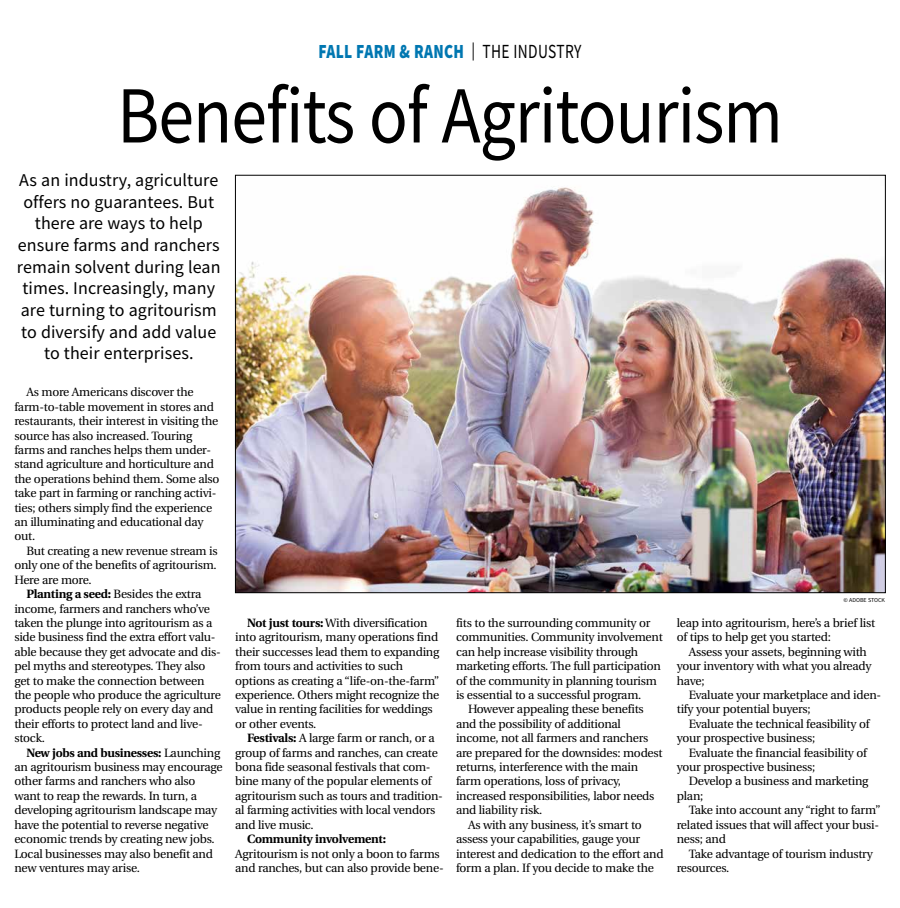
<style>
.page{position:relative;width:900px;height:908px;background:#fff}
.page>*{position:absolute;margin:0;border:0;box-sizing:border-box;transform-origin:0 0}
.t1{font:81px "Source Sans Pro";letter-spacing:-.015em;color:#000;scale:.89 1}
.t2{font:900 20px "Source Sans Pro";letter-spacing:.025em;color:#0077b1;scale:.77 1}
.t3{font:18px/21.6px "Source Sans Pro";letter-spacing:.005em;color:#000;text-align:center}
.t4{font:12px/14.4px "Utopia";letter-spacing:-.02em;color:#000}
.t5{font:700 12px "Utopia";letter-spacing:-.02em;color:#000}
.t6{font:6px "Source Sans Pro";color:#000}
.s1{font-weight:400;font-size:18px;color:#000}
.s2{font-weight:400;color:#000}
.s3{font-weight:700}
</style>
<div class="page">
<img style="left:237px;top:187px;width:647px;height:403px">
<h2 class="t2" style="left:318px;top:38px;width:343px">FALL FARM &amp; RANCH <span class="s1">|</span> <span class="s2">THE INDUSTRY</span></h2>
<h1 class="t1" style="left:117px;top:64px;width:750px">Benefits of Agritourism</h1>
<h3 class="t3" style="left:17px;top:169px;width:205px">As an industry, agriculture offers no guarantees. But there are ways to help ensure farms and ranchers remain solvent during lean times. Increasingly, many are turning to agritourism to diversify and add value to their enterprises.</h3>
<p class="t4" style="left:14px;top:385px;width:207px;text-indent:12px">As more Americans discover the farm-to-table movement in stores and restaurants, their interest in visiting the source has also increased. Touring farms and ranches helps them under&shy;stand agriculture and horticulture and the operations behind them. Some also take part in farming or ranching activi&shy;ties; others simply find the experience an illuminating and educational day out.</p>
<p class="t4" style="left:14px;top:543px;width:205px;text-align:justify;text-indent:12px">But creating a new revenue stream is only one of the benefits of agritourism.<br>Here are more.</p>
<p class="t4" style="left:14px;top:587px;width:208px;text-indent:12px"><span class="s3">Planting a seed:</span> Besides the extra income, farmers and ranchers who’ve taken the plunge into agritourism as a side business find the extra effort valu&shy;able because they get advocate and dis&shy;pel myths and stereotypes. They also get to make the connection between the people who produce the agriculture products people rely on every day and their efforts to protect land and live&shy;stock.</p>
<p class="t4" style="left:14px;top:745px;width:210px;text-indent:12px"><span class="s3">New jobs and businesses:</span> Launching an agritourism business may encourage other farms and ranchers who also want to reap the rewards. In turn, a developing agritourism landscape may have the potential to reverse negative economic trends by creating new jobs.<br>Local businesses may also benefit and new ventures may arise.</p>
<p class="t4" style="left:235px;top:615px;width:206px;text-indent:12px"><span class="s3">Not just tours:</span> With diversification into agritourism, many operations find their successes lead them to expanding from tours and activities to such options as creating a “life-on-the-farm” experience. Others might recognize the value in renting facilities for weddings or other events.</p>
<p class="t4" style="left:235px;top:731px;width:209px;text-indent:12px"><span class="s3">Festivals:</span> A large farm or ranch, or a group of farms and ranches, can create bona fide seasonal festivals that com&shy;bine many of the popular elements of agritourism such as tours and tradition&shy;al farming activities with local vendors and live music.</p>
<p class="t5" style="left:247px;top:831px;width:140px">Community involvement:</p>
<p class="t4" style="left:235px;top:846px;width:210px">Agritourism is not only a boon to farms and ranches, but can also provide bene-</p>
<p class="t4" style="left:456px;top:615px;width:196px">fits to the surrounding community or</p>
<p class="t4" style="left:456px;top:630px;width:208px">communities. Community involvement</p>
<p class="t4" style="left:456px;top:644px;width:184px">can help increase visibility through</p>
<p class="t4" style="left:456px;top:659px;width:206px">marketing efforts. The full participation</p>
<p class="t4" style="left:456px;top:673px;width:202px">of the community in planning tourism</p>
<p class="t4" style="left:456px;top:687px;width:187px">is essential to a successful program.</p>
<p class="t4" style="left:468px;top:702px;width:177px">However appealing these benefits</p>
<p class="t4" style="left:456px;top:716px;width:167px">and the possibility of additional</p>
<p class="t4" style="left:456px;top:731px;width:194px">income, not all farmers and ranchers</p>
<p class="t4" style="left:456px;top:745px;width:208px">are prepared for the downsides: modest</p>
<p class="t4" style="left:456px;top:759px;width:184px">returns, interference with the main</p>
<p class="t4" style="left:456px;top:774px;width:167px">farm operations, loss of privacy,</p>
<p class="t4" style="left:456px;top:788px;width:200px">increased responsibilities, labor needs</p>
<p class="t4" style="left:456px;top:803px;width:88px">and liability risk.</p>
<p class="t4" style="left:468px;top:817px;width:175px">As with any business, it’s smart to</p>
<p class="t4" style="left:456px;top:831px;width:186px">assess your capabilities, gauge your</p>
<p class="t4" style="left:456px;top:846px;width:209px">interest and dedication to the effort and</p>
<p class="t4" style="left:456px;top:860px;width:199px">form a plan. If you decide to make the</p>
<p class="t6" style="left:844px;top:596px;width:43px">© ADOBE STOCK</p>
<p class="t4" style="left:677px;top:615px;width:200px">leap into agritourism, here’s a brief list of tips to help get you started:</p>
<p class="t4" style="left:677px;top:644px;width:196px;text-indent:12px">Assess your assets, beginning with your inventory with what you already have;</p>
<p class="t4" style="left:677px;top:687px;width:206px;text-indent:12px">Evaluate your marketplace and iden&shy;tify your potential buyers;</p>
<p class="t4" style="left:677px;top:716px;width:194px;text-indent:12px">Evaluate the technical feasibility of your prospective business;</p>
<p class="t4" style="left:677px;top:745px;width:192px;text-indent:12px">Evaluate the financial feasibility of your prospective business;</p>
<p class="t4" style="left:677px;top:774px;width:193px;text-indent:12px">Develop a business and marketing plan;</p>
<p class="t4" style="left:677px;top:803px;width:205px;text-align:justify;text-indent:12px">Take into account any “right to farm” related issues that will affect your busi&shy;ness; and</p>
<p class="t4" style="left:677px;top:846px;width:198px;text-indent:12px">Take advantage of tourism industry resources.</p>
</div>
